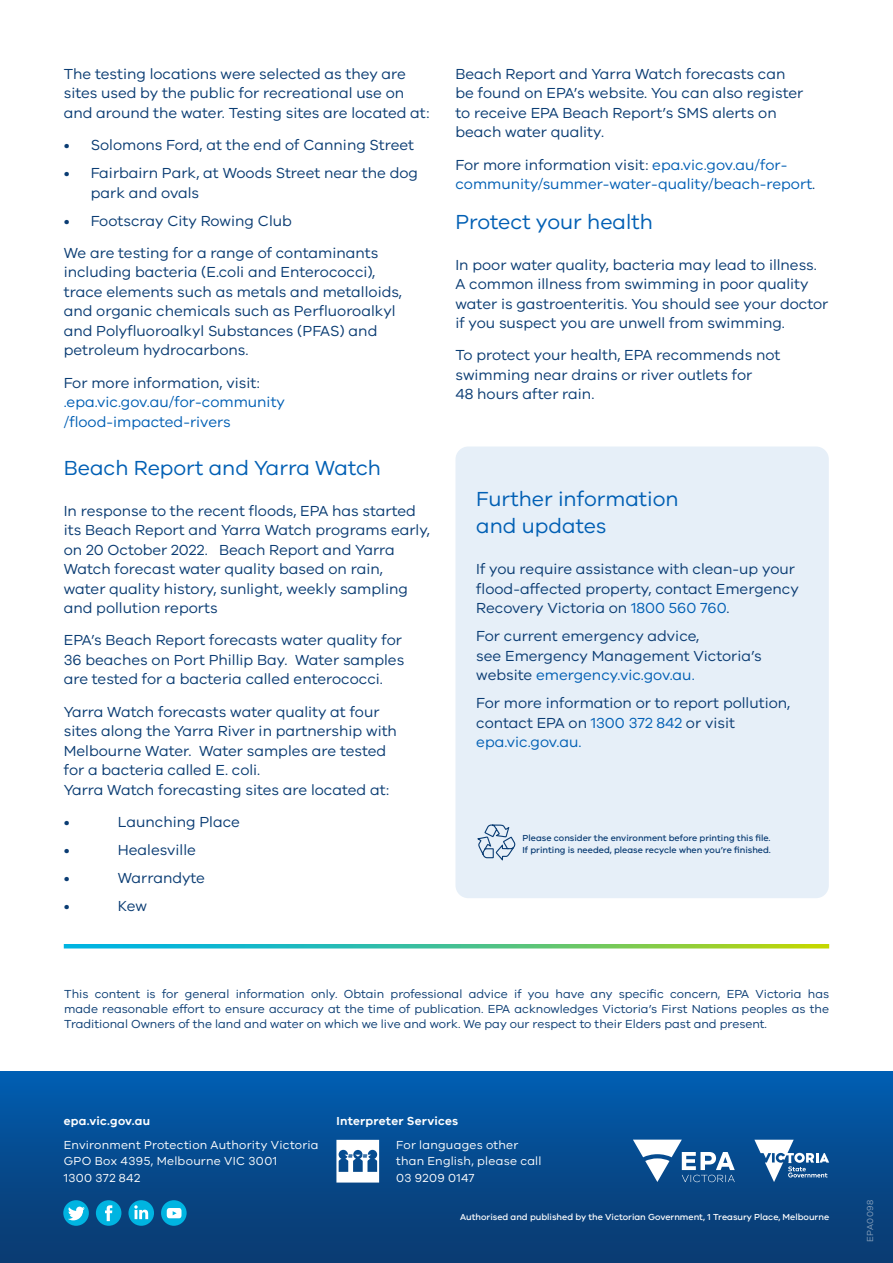
<style>
.page{position:relative;width:893px;height:1263px;background:#fff}
.page>*{position:absolute;margin:0;border:0;box-sizing:border-box;transform-origin:0 0}
.t1{font:21px/27px "VIC";color:#005fb4}
.t2{font:15px/19.5px "VIC";color:#0a3c73}
.t3{font:15px/19.5px "VIC";color:#005fb4}
.t4{font:12px/15px "VIC";color:#0a3c73;text-align:justify}
.t5{font:12px/16.5px "VIC";letter-spacing:.02em;color:#fff}
.t6{font:600 12px "VIC";letter-spacing:.02em;color:#fff}
.t7{font:500 9px/12px "VIC";color:#0a3c73}
.t8{font:500 9px "VIC";color:#fff}
.t9{font:9px "VIC";letter-spacing:.04em;color:#859eb9}
.s1{color:#0a3c73}
.s2{color:#005fb4}
</style>
<div class="page">
<div style="left:0;top:1071px;width:893px;height:192px;background:linear-gradient(to bottom,#015db0,#0b396d)"></div>
<div style="left:63px;top:1200px;width:26px;height:26px;background:#00b4e1;border-radius:50%"></div>
<svg style="left:68px;top:1206px;width:17px;height:14px"></svg>
<div style="left:96px;top:1200px;width:25px;height:26px;background:#00b4e1;border-radius:50%"></div>
<svg style="left:105px;top:1205px;width:7px;height:16px"></svg>
<svg style="left:128px;top:1200px;width:26px;height:26px"></svg>
<svg style="left:134px;top:1205px;width:14px;height:14px"></svg>
<svg style="left:161px;top:1200px;width:26px;height:26px"></svg>
<svg style="left:167px;top:1208px;width:14px;height:10px"></svg>
<svg style="left:336px;top:1140px;width:43px;height:42px"></svg>
<svg style="left:754px;top:1140px;width:75px;height:42px"></svg>
<svg style="left:633px;top:1139px;width:102px;height:43px"></svg>
<div style="left:455px;top:446px;width:374px;height:452px;background:#e6eff8;border-radius:13px"></div>
<svg style="left:477px;top:824px;width:39px;height:37px"></svg>
<svg style="left:64px;top:944px;width:765px;height:4px;background:#4cc188"></svg>
<p class="t2" style="left:64px;top:64px;width:367px">The testing locations were selected as they are sites used by the public for recreational use on and around the water. Testing sites are located at:</p>
<p class="t2" style="left:64px;top:135px;width:352px">• Solomons Ford, at the end of Canning Street</p>
<p class="t2" style="left:91px;top:163px;width:329px;text-indent:-27px">• Fairbairn Park, at Woods Street near the dog park and ovals</p>
<p class="t2" style="left:64px;top:204px;width:316px;line-height:32.2px">• Footscray City Rowing Club<br>We are testing for a range of contaminants</p>
<p class="t2" style="left:64px;top:262px;width:340px">including bacteria (E.coli and Enterococci), trace elements such as metals and metalloids, and organic chemicals such as Perfluoroalkyl and Polyfluoroalkyl Substances (PFAS) and petroleum hydrocarbons.</p>
<p class="t2" style="left:64px;top:372px;width:198px">For more information, visit:</p>
<p class="t3" style="left:64px;top:392px;width:223px">.epa.vic.gov.au/for-community /flood-impacted-rivers</p>
<h1 class="t1" style="left:64px;top:454px;width:319px">Beach Report and Yarra Watch</h1>
<p class="t2" style="left:64px;top:500px;width:368px">In response to the recent floods, EPA has started its Beach Report and Yarra Watch programs early, on 20 October 2022. Beach Report and Yarra Watch forecast water quality based on rain,<br>water quality history, sunlight, weekly sampling and pollution reports</p>
<p class="t2" style="left:64px;top:630px;width:342px">EPA’s Beach Report forecasts water quality for<br>36 beaches on Port Phillip Bay. Water samples are tested for a bacteria called enterococci.</p>
<p class="t2" style="left:64px;top:701px;width:335px">Yarra Watch forecasts water quality at four sites along the Yarra River in partnership with Melbourne Water. Water samples are tested for a bacteria called E. coli.<br>Yarra Watch forecasting sites are located at:</p>
<p class="t2" style="left:64px;top:812px;width:7px">•</p>
<p class="t2" style="left:118px;top:812px;width:124px">Launching Place</p>
<p class="t2" style="left:64px;top:840px;width:7px">•</p>
<p class="t2" style="left:118px;top:840px;width:80px">Healesville</p>
<p class="t2" style="left:64px;top:868px;width:7px">•</p>
<p class="t2" style="left:118px;top:868px;width:89px">Warrandyte</p>
<p class="t2" style="left:64px;top:896px;width:7px">•</p>
<p class="t2" style="left:118px;top:896px;width:31px">Kew</p>
<p class="t2" style="left:455px;top:64px;width:349px">Beach Report and Yarra Watch forecasts can be found on EPA’s website. You can also register to receive EPA Beach Report’s SMS alerts on beach water quality.</p>
<p class="t3" style="left:455px;top:154px;width:361px"><span class="s1">For more information visit:</span> epa.vic.gov.au/for&shy;community/summer-water-quality/beach-report<span class="s1">.</span></p>
<h1 class="t1" style="left:455px;top:208px;width:199px">Protect your health</h1>
<p class="t2" style="left:455px;top:254px;width:374px">In poor water quality, bacteria may lead to illness.<br>A common illness from swimming in poor quality water is gastroenteritis. You should see your doctor if you suspect you are unwell from swimming.</p>
<p class="t2" style="left:455px;top:345px;width:326px">To protect your health, EPA recommends not swimming near drains or river outlets for<br>48 hours after rain.</p>
<h1 class="t1" style="left:476px;top:485px;width:204px">Further information and updates</h1>
<p class="t2" style="left:476px;top:559px;width:324px">If you require assistance with clean-up your flood-affected property, contact Emergency<br>Recovery Victoria on <span class="s2">1800 560 760</span>.</p>
<p class="t2" style="left:476px;top:626px;width:287px">For current emergency advice,<br>see Emergency Management Victoria’s website <span class="s2">emergency.vic.gov.au.</span></p>
<p class="t2" style="left:476px;top:693px;width:316px">For more information or to report pollution, contact EPA on <span class="s2">1300 372 842</span> or visit <span class="s2">epa.vic.gov.au.</span></p>
<p class="t7" style="left:523px;top:831px;width:250px">Please consider the environment before printing this file.<br>If printing is needed, please recycle when you’re finished.</p>
<p class="t4" style="left:64px;top:986px;width:766px">This content is for general information only. Obtain professional advice if you have any specific concern, EPA Victoria has made reasonable effort to ensure accuracy at the time of publication. EPA acknowledges Victoria’s First Nations peoples as the Traditional Owners of the land and water on which we live and work. We pay our respect to their Elders past and present.</p>
<p class="t6" style="left:64px;top:1113px;width:88px">epa.vic.gov.au</p>
<p class="t5" style="left:64px;top:1136px;width:256px">Environment Protection Authority Victoria<br>GPO Box 4395, Melbourne VIC 3001<br>1300 372 842</p>
<p class="t6" style="left:336px;top:1113px;width:123px">Interpreter Services</p>
<p class="t5" style="left:396px;top:1136px;width:147px">For languages other than English, please call<br>03 9209 0147</p>
<p class="t8" style="left:460px;top:1212px;width:370px">Authorised and published by the Victorian Government, 1 Treasury Place, Melbourne</p>
<p class="t9" style="left:865px;top:1242px;width:43px;rotate:-90deg">EPA0098</p>
</div>
